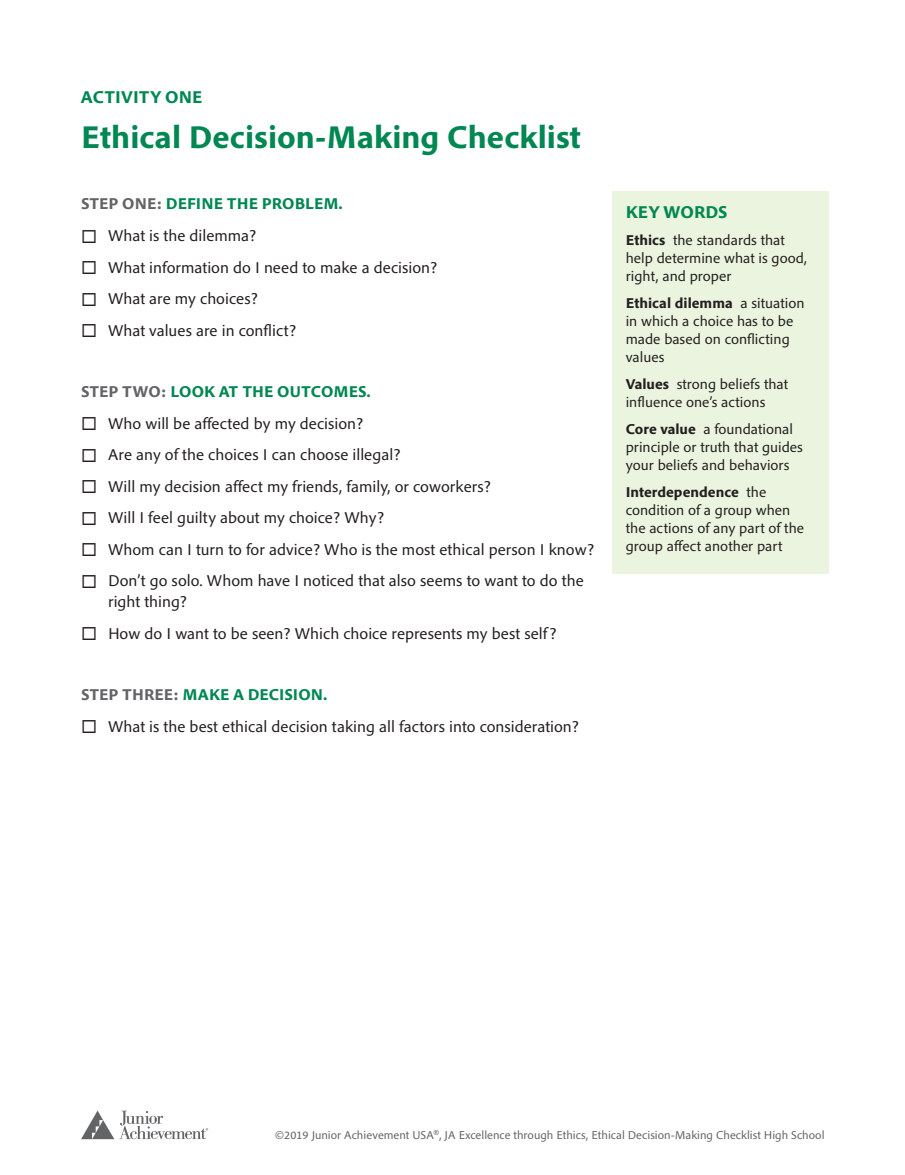
<style>
.page{position:relative;width:905px;height:1175px;background:#fff}
.page>*{position:absolute;margin:0;border:0;box-sizing:border-box;transform-origin:0 0}
.t1{font:700 33px "Pelago";color:#008752}
.t2{font:700 18px "Pelago";letter-spacing:.01em;color:#008752}
.t3{font:16.5px/21px "Pelago";color:#231f20}
.t4{font:700 16.5px "Pelago";letter-spacing:.005em;color:#008752}
.body_text_key_word{font:15px/18px "Pelago";color:#231f20}
.t5{font:12px "Pelago";color:#636466}
.s1{color:#636466}
.s2{font-weight:700}
</style>
<div class="page">
<svg style="left:81px;top:1110px;width:127px;height:29px"></svg>
<div style="left:612px;top:191px;width:216px;height:382px;background:#ebf4de"></div>
<h4 class="t2" style="left:81px;top:85px;width:123px">ACTIVITY ONE</h4>
<h1 class="t1" style="left:81px;top:114px;width:501px">Ethical Decision-Making Checklist</h1>
<h3 class="t4" style="left:81px;top:193px;width:263px"><span class="s1">STEP ONE:</span> DEFINE THE PROBLEM.</h3>
<p class="t3" style="left:81px;top:225px;width:177px">◻ What is the dilemma?</p>
<p class="t3" style="left:81px;top:256px;width:358px">◻ What information do I need to make a decision?</p>
<p class="t3" style="left:81px;top:288px;width:178px">◻ What are my choices?</p>
<p class="t3" style="left:81px;top:319px;width:217px">◻ What values are in conflict?</p>
<h3 class="t4" style="left:81px;top:380px;width:291px"><span class="s1">STEP TWO:</span> LOOK AT THE OUTCOMES.</h3>
<p class="t3" style="left:81px;top:412px;width:284px">◻ Who will be affected by my decision?</p>
<p class="t3" style="left:81px;top:444px;width:321px">◻ Are any of the choices I can choose illegal?</p>
<p class="t3" style="left:81px;top:475px;width:411px">◻ Will my decision affect my friends, family, or coworkers?</p>
<p class="t3" style="left:81px;top:507px;width:304px">◻ Will I feel guilty about my choice? Why?</p>
<p class="t3" style="left:81px;top:538px;width:514px">◻ Whom can I turn to for advice? Who is the most ethical person I know?</p>
<p class="t3" style="left:108px;top:570px;width:477px;text-indent:-27px">◻ Don’t go solo. Whom have I noticed that also seems to want to do the right thing?</p>
<p class="t3" style="left:81px;top:622px;width:477px">◻ How do I want to be seen? Which choice represents my best self?</p>
<h3 class="t4" style="left:81px;top:683px;width:248px"><span class="s1">STEP THREE:</span> MAKE A DECISION.</h3>
<p class="t3" style="left:81px;top:715px;width:499px">◻ What is the best ethical decision taking all factors into consideration?</p>
<h4 class="t2" style="left:625px;top:199px;width:103px">KEY WORDS</h4>
<p class="body_text_key_word" style="left:625px;top:230px;width:183px"><span class="s2">Ethics</span> the standards that help determine what is good, right, and proper</p>
<p class="body_text_key_word" style="left:625px;top:293px;width:180px"><span class="s2">Ethical dilemma</span> a situation in which a choice has to be made based on conflicting values</p>
<p class="body_text_key_word" style="left:625px;top:374px;width:164px"><span class="s2">Values</span> strong beliefs that influence one’s actions</p>
<p class="body_text_key_word" style="left:625px;top:419px;width:179px"><span class="s2">Core value</span> a foundational principle or truth that guides your beliefs and behaviors</p>
<p class="body_text_key_word" style="left:625px;top:482px;width:180px"><span class="s2">Interdependence</span> the condition of a group when the actions of any part of the group affect another part</p>
<p class="t5" style="left:275px;top:1127px;width:550px">©2019 Junior Achievement USA<sup>®</sup>, JA Excellence through Ethics, Ethical Decision-Making Checklist High School</p>
</div>
